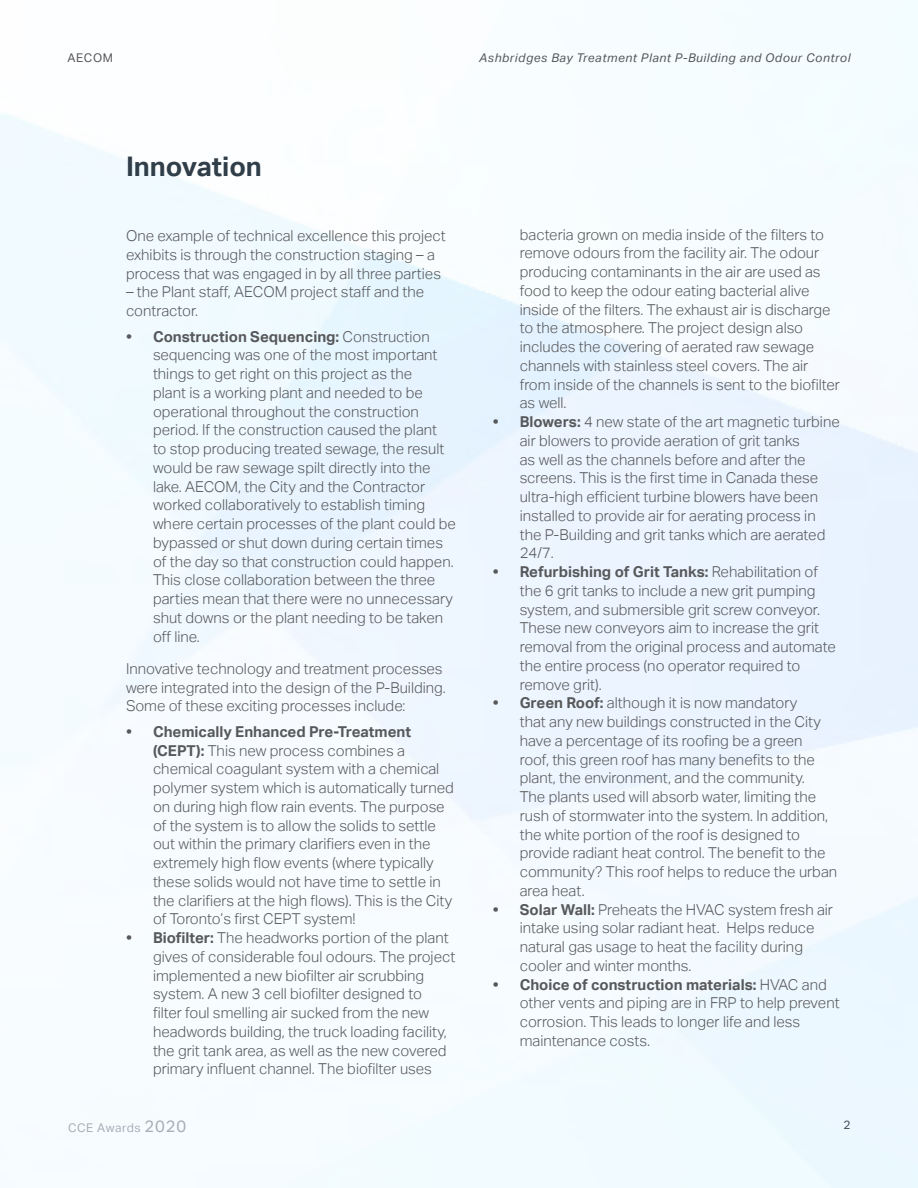
<style>
.page{position:relative;width:918px;height:1188px;background:#fff}
.page>*{position:absolute;margin:0;border:0;box-sizing:border-box;transform-origin:0 0}
.Heading1{font:700 27px "AECOM Sans";color:#303e49}
.body_text{font:300 15px/18.8px "AECOM Sans";color:#57585a}
.t1{font:italic 12px "AECOM Sans";letter-spacing:.05em;color:#231f20}
.t2{font:12px "AECOM Sans";letter-spacing:.05em;color:#97989f}
.t3{font:12px "AECOM Sans";letter-spacing:.05em;color:#231f20}
.s1{font-weight:700}
.s2{font-size:16.5px}
</style>
<div class="page">
<p class="t3" style="left:68px;top:51px;width:47px">AECOM</p>
<p class="t1" style="left:479px;top:51px;width:373px">Ashbridges Bay Treatment Plant P-Building and Odour Control</p>
<p class="Heading1" style="left:126px;top:151px;width:137px">Innovation</p>
<p class="body_text" style="left:126px;top:227px;width:321px">One example of technical excellence this project exhibits is through the construction staging – a process that was engaged in by all three parties</p>
<p class="body_text" style="left:126px;top:283px;width:300px">– the Plant staff, AECOM project staff and the contractor.</p>
<p class="body_text" style="left:153px;top:327px;width:304px;text-indent:-27px"><span class="s1">• Construction Sequencing:</span> Construction sequencing was one of the most important things to get right on this project as the<br>plant is a working plant and needed to be operational throughout the construction period. If the construction caused the plant<br>to stop producing treated sewage, the result would be raw sewage spilt directly into the lake. AECOM, the City and the Contractor worked collaboratively to establish timing where certain processes of the plant could be bypassed or shut down during certain times of the day so that construction could happen.<br>This close collaboration between the three parties mean that there were no unnecessary shut downs or the plant needing to be taken off line.</p>
<p class="body_text" style="left:126px;top:659px;width:321px">Innovative technology and treatment processes were integrated into the design of the P-Building.<br>Some of these exciting processes include:</p>
<p class="body_text" style="left:153px;top:722px;width:302px;text-indent:-27px"><span class="s1">• Chemically Enhanced Pre-Treatment (CEPT):</span> This new process combines a chemical coagulant system with a chemical polymer system which is automatically turned on during high flow rain events. The purpose of the system is to allow the solids to settle out within the primary clarifiers even in the extremely high flow events (where typically these solids would not have time to settle in the clarifiers at the high flows). This is the City of Toronto’s first CEPT system!</p>
<p class="body_text" style="left:153px;top:929px;width:304px;text-indent:-27px"><span class="s1">• Biofilter:</span> The headworks portion of the plant gives of considerable foul odours. The project implemented a new biofilter air scrubbing system. A new 3 cell biofilter designed to<br>filter foul smelling air sucked from the new headwords building, the truck loading facility, the grit tank area, as well as the new covered primary influent channel. The biofilter uses</p>
<p class="body_text" style="left:520px;top:225px;width:322px">bacteria grown on media inside of the filters to remove odours from the facility air. The odour producing contaminants in the air are used as food to keep the odour eating bacterial alive inside of the filters. The exhaust air is discharge to the atmosphere. The project design also includes the covering of aerated raw sewage channels with stainless steel covers. The air from inside of the channels is sent to the biofilter as well.</p>
<p class="body_text" style="left:520px;top:413px;width:322px;text-indent:-27px"><span class="s1">• Blowers:</span> 4 new state of the art magnetic turbine air blowers to provide aeration of grit tanks<br>as well as the channels before and after the screens. This is the first time in Canada these ultra-high efficient turbine blowers have been installed to provide air for aerating process in the P-Building and grit tanks which are aerated 24/7.</p>
<p class="body_text" style="left:520px;top:563px;width:318px;text-indent:-27px"><span class="s1">• Refurbishing of Grit Tanks:</span> Rehabilitation of the 6 grit tanks to include a new grit pumping system, and submersible grit screw conveyor.<br>These new conveyors aim to increase the grit removal from the original process and automate the entire process (no operator required to remove grit).</p>
<p class="body_text" style="left:520px;top:694px;width:319px;text-indent:-27px"><span class="s1">• Green Roof:</span> although it is now mandatory<br>that any new buildings constructed in the City have a percentage of its roofing be a green<br>roof, this green roof has many benefits to the plant, the environment, and the community.<br>The plants used will absorb water, limiting the rush of stormwater into the system. In addition, the white portion of the roof is designed to provide radiant heat control. The benefit to the community? This roof helps to reduce the urban area heat.</p>
<p class="body_text" style="left:520px;top:900px;width:315px;text-indent:-27px"><span class="s1">• Solar Wall:</span> Preheats the HVAC system fresh air intake using solar radiant heat. Helps reduce natural gas usage to heat the facility during cooler and winter months.</p>
<p class="body_text" style="left:520px;top:975px;width:321px;text-indent:-27px"><span class="s1">• Choice of construction materials:</span> HVAC and other vents and piping are in FRP to help prevent corrosion. This leads to longer life and less maintenance costs.</p>
<p class="t2" style="left:68px;top:1121px;width:120px">CCE Awards <span class="s2">2020</span></p>
<p class="t3" style="left:843px;top:1118px;width:9px">2</p>
</div>
